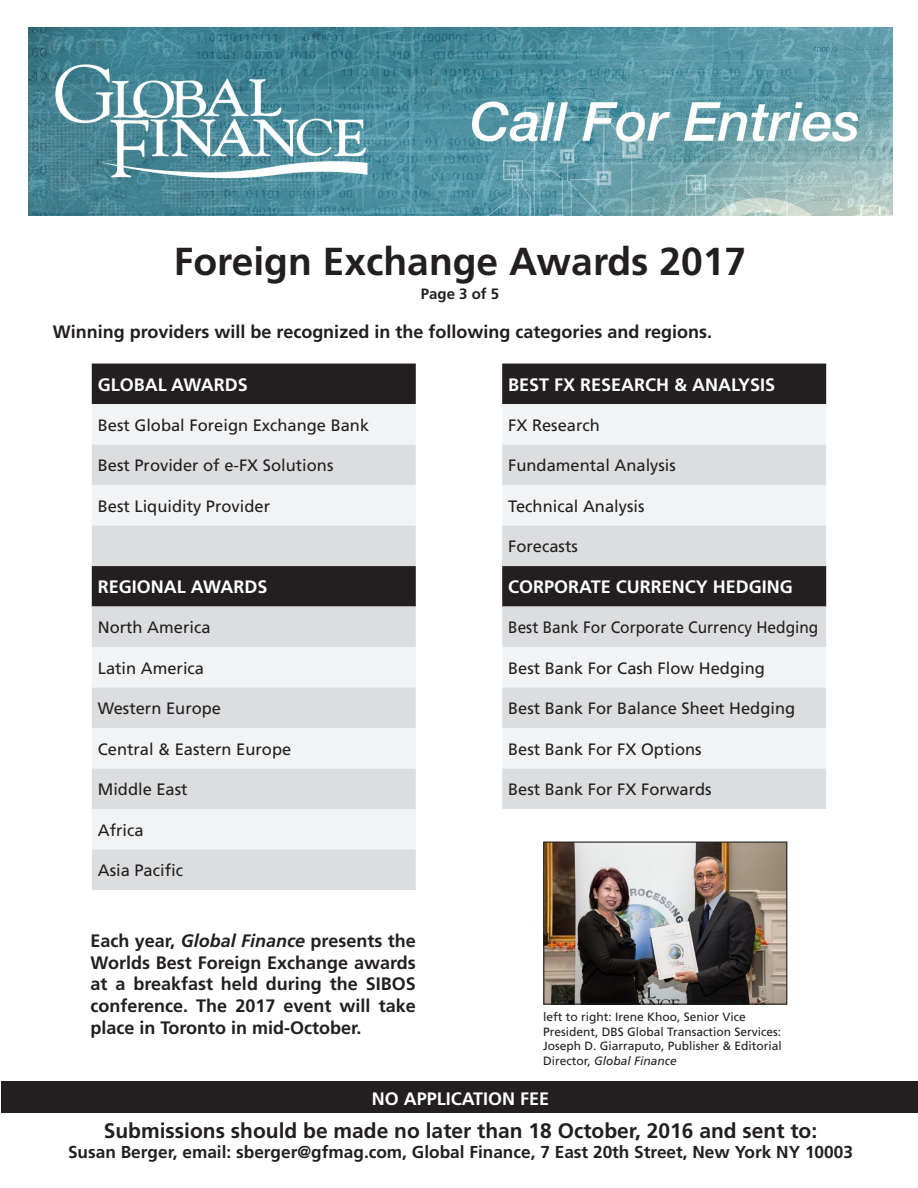
<style>
.page{position:relative;width:918px;height:1188px;background:#fff}
.page>*{position:absolute;margin:0;border:0;box-sizing:border-box;transform-origin:0 0}
.t1{font:700 39px "Frutiger";color:#231f20}
.t2{font:700 21px "Frutiger";color:#231f20}
.t3{font:700 18px/21.6px "Frutiger";color:#231f20;text-align:justify}
.t4{font:700 18px "Frutiger";color:#fff}
.t5{font:700 17.25px "Frutiger";color:#231f20}
.t6{font:16.5px "Frutiger";color:#231f20}
.t7{font:16.5px "Frutiger";color:#231f20;scale:.94 1}
.t8{font:700 15px "Frutiger";color:#231f20}
.t9{font:12px/14.4px "Frutiger";color:#231f20}
.s1{font-style:italic}
</style>
<div class="page">
<div style="left:2px;top:1081px;width:916px;height:32px;background:#231f20"></div>
<img style="left:28px;top:27px;width:864px;height:189px">
<div style="left:92px;top:364px;width:324px;height:40px;background:#231f20"></div>
<div style="left:92px;top:404px;width:324px;height:41px;background:#f2f3f4"></div>
<svg style="left:92px;top:445px;width:324px;height:445px;fill:#dcdddf"></svg>
<div style="left:502px;top:364px;width:324px;height:40px;background:#231f20"></div>
<div style="left:502px;top:404px;width:324px;height:41px;background:#f2f3f4"></div>
<svg style="left:502px;top:445px;width:324px;height:364px;fill:#dcdddf"></svg>
<img style="left:545px;top:844px;width:240px;height:159px">
<div style="left:543px;top:842px;width:244px;height:163px;border:1px solid #231f20"></div>
<p class="t1" style="left:174px;top:238px;width:574px">Foreign Exchange Awards 2017</p>
<p class="t8" style="left:421px;top:285px;width:80px">Page 3 of 5</p>
<p class="t3" style="left:53px;top:321px;width:661px">Winning providers will be recognized in the following categories and regions.</p>
<p class="t4" style="left:98px;top:374px;width:151px">GLOBAL AWARDS</p>
<p class="t6" style="left:98px;top:415px;width:273px">Best Global Foreign Exchange Bank</p>
<p class="t6" style="left:98px;top:456px;width:237px">Best Provider of e-FX Solutions</p>
<p class="t6" style="left:98px;top:496px;width:174px">Best Liquidity Provider</p>
<p class="t4" style="left:508px;top:374px;width:269px">BEST FX RESEARCH &amp; ANALYSIS</p>
<p class="t6" style="left:508px;top:415px;width:93px">FX Research</p>
<p class="t6" style="left:508px;top:456px;width:169px">Fundamental Analysis</p>
<p class="t6" style="left:508px;top:496px;width:138px">Technical Analysis</p>
<p class="t6" style="left:508px;top:537px;width:71px">Forecasts</p>
<p class="t4" style="left:508px;top:576px;width:286px">CORPORATE CURRENCY HEDGING</p>
<p class="t7" style="left:508px;top:618px;width:332px">Best Bank For Corporate Currency Hedging</p>
<p class="t6" style="left:508px;top:658px;width:258px">Best Bank For Cash Flow Hedging</p>
<p class="t6" style="left:508px;top:699px;width:288px">Best Bank For Balance Sheet Hedging</p>
<p class="t6" style="left:508px;top:739px;width:195px">Best Bank For FX Options</p>
<p class="t6" style="left:508px;top:780px;width:205px">Best Bank For FX Forwards</p>
<p class="t4" style="left:98px;top:576px;width:171px">REGIONAL AWARDS</p>
<p class="t6" style="left:98px;top:618px;width:114px">North America</p>
<p class="t6" style="left:98px;top:658px;width:108px">Latin America</p>
<p class="t6" style="left:98px;top:699px;width:125px">Western Europe</p>
<p class="t6" style="left:98px;top:739px;width:195px">Central &amp; Eastern Europe</p>
<p class="t6" style="left:98px;top:780px;width:91px">Middle East</p>
<p class="t6" style="left:98px;top:820px;width:47px">Africa</p>
<p class="t6" style="left:98px;top:861px;width:87px">Asia Pacific</p>
<p class="t3" style="left:90px;top:930px;width:327px">Each year, <span class="s1">Global Finance</span> presents the Worlds Best Foreign Exchange awards at a breakfast held during the SIBOS conference. The 2017 event will take place in Toronto in mid-October.</p>
<p class="t9" style="left:543px;top:1010px;width:240px">left to right: Irene Khoo, Senior Vice President, DBS Global Transaction Services:<br>Joseph D. Giarraputo, Publisher &amp; Editorial Director, <span class="s1">Global Finance</span></p>
<p class="t4" style="left:372px;top:1088px;width:179px">NO APPLICATION FEE</p>
<p class="t2" style="left:104px;top:1118px;width:715px">Submissions should be made no later than 18 October, 2016 and sent to:</p>
<p class="t5" style="left:68px;top:1142px;width:786px">Susan Berger, email: sberger@gfmag.com, Global Finance, 7 East 20th Street, New York NY 10003</p>
</div>
